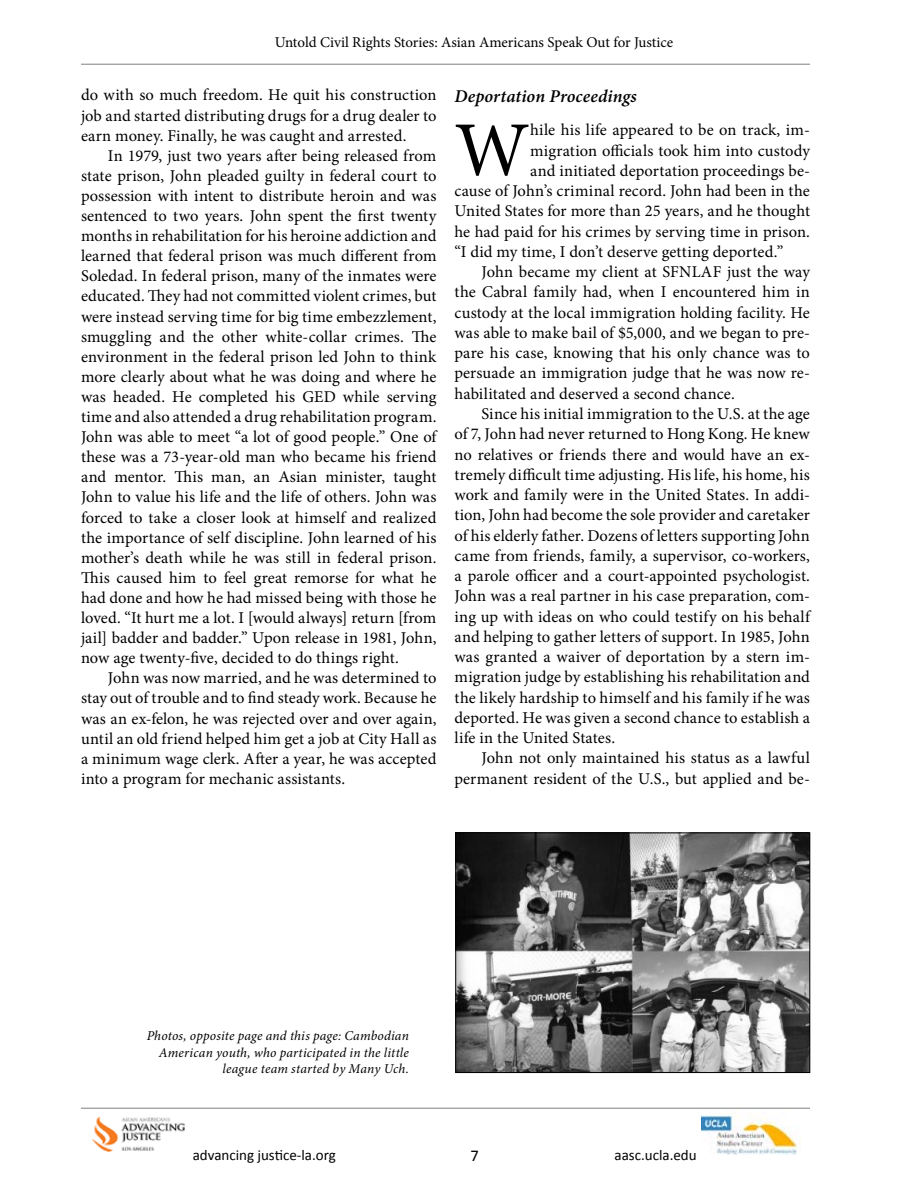
<style>
.page{position:relative;width:918px;height:1188px;background:#fff}
.page>*{position:absolute;margin:0;border:0;box-sizing:border-box;transform-origin:0 0}
.t1{font:77.4px "Minion Pro";color:#000}
.t2{font:italic 600 18px "Minion Pro";letter-spacing:.005em;color:#000}
.t3{font:16.5px/20.1px "Minion Pro";letter-spacing:.005em;color:#000;text-align:justify}
.t4{font:16.5px "Calibri";color:#000}
.t5{font:15px "Minion Pro";color:#000}
.t6{font:15px "Calibri";color:#000}
.t7{font:italic 13.5px/16.2px "Minion Pro";letter-spacing:.01em;color:#000;text-align:right}
</style>
<div class="page">
<img style="left:458px;top:835px;width:350px;height:236px">
<div style="left:456px;top:833px;width:354px;height:240px;border:1px solid #000"></div>
<hr style="left:81px;top:1108px;width:729px;height:1px;background:#000">
<img style="left:701px;top:1109px;width:99px;height:46px">
<img style="left:92px;top:1116px;width:93px;height:36px">
<hr style="left:81px;top:64px;width:729px;height:1px;background:#000">
<p class="t5" style="left:275px;top:32px;width:400px">Untold Civil Rights Stories: Asian Americans Speak Out for Justice</p>
<p class="t3" style="left:81px;top:85px;width:357px">do with so much freedom. He quit his construction job and started distributing drugs for a drug dealer to earn money. Finally, he was caught and arrested.</p>
<p class="t3" style="left:81px;top:146px;width:357px;text-indent:27px">In 1979, just two years after being released from state prison, John pleaded guilty in federal court to possession with intent to distribute heroin and was sentenced to two years. John spent the first twenty months in rehabilitation for his heroine addiction and learned that federal prison was much different from Soledad. In federal prison, many of the inmates were educated. They had not committed violent crimes, but were instead serving time for big time embezzlement, smuggling and the other white-collar crimes. The environment in the federal prison led John to think more clearly about what he was doing and where he was headed. He completed his GED while serving time and also attended a drug rehabilitation program.<br>John was able to meet “a lot of good people.” One of these was a 73-year-old man who became his friend and mentor. This man, an Asian minister, taught John to value his life and the life of others. John was forced to take a closer look at himself and realized the importance of self discipline. John learned of his mother’s death while he was still in federal prison.<br>This caused him to feel great remorse for what he had done and how he had missed being with those he loved. “It hurt me a lot. I [would always] return [from jail] badder and badder.” Upon release in 1981, John, now age twenty-five, decided to do things right.</p>
<p class="t3" style="left:81px;top:668px;width:357px;text-indent:27px">John was now married, and he was determined to stay out of trouble and to find steady work. Because he was an ex-felon, he was rejected over and over again, until an old friend helped him get a job at City Hall as a minimum wage clerk. After a year, he was accepted into a program for mechanic assistants.</p>
<p class="t2" style="left:454px;top:83px;width:184px">Deportation Proceedings</p>
<h1 class="t1" style="left:454px;top:98px;width:77px">W</h1>
<p class="t3" style="left:530px;top:120px;width:281px">hile his life appeared to be on track, im-</p>
<p class="t3" style="left:530px;top:140px;width:281px">migration officials took him into custody</p>
<p class="t3" style="left:530px;top:161px;width:281px">and initiated deportation proceedings be-</p>
<p class="t3" style="left:455px;top:181px;width:357px">cause of John’s criminal record. John had been in the</p>
<p class="t3" style="left:455px;top:201px;width:357px">United States for more than 25 years, and he thought</p>
<p class="t3" style="left:455px;top:221px;width:357px">he had paid for his crimes by serving time in prison.</p>
<p class="t3" style="left:455px;top:242px;width:330px">“I did my time, I don’t deserve getting deported.”</p>
<p class="t3" style="left:482px;top:262px;width:330px">John became my client at SFNLAF just the way</p>
<p class="t3" style="left:455px;top:282px;width:357px">the Cabral family had, when I encountered him in</p>
<p class="t3" style="left:455px;top:302px;width:357px">custody at the local immigration holding facility. He</p>
<p class="t3" style="left:455px;top:323px;width:357px">was able to make bail of $5,000, and we began to pre-</p>
<p class="t3" style="left:455px;top:343px;width:357px">pare his case, knowing that his only chance was to</p>
<p class="t3" style="left:455px;top:363px;width:357px">persuade an immigration judge that he was now re-</p>
<p class="t3" style="left:455px;top:384px;width:282px">habilitated and deserved a second chance.</p>
<p class="t3" style="left:482px;top:404px;width:330px">Since his initial immigration to the U.S. at the age</p>
<p class="t3" style="left:455px;top:424px;width:357px">of 7, John had never returned to Hong Kong. He knew</p>
<p class="t3" style="left:455px;top:444px;width:357px">no relatives or friends there and would have an ex-</p>
<p class="t3" style="left:455px;top:465px;width:357px">tremely difficult time adjusting. His life, his home, his</p>
<p class="t3" style="left:455px;top:485px;width:357px">work and family were in the United States. In addi-</p>
<p class="t3" style="left:455px;top:505px;width:357px">tion, John had become the sole provider and caretaker</p>
<p class="t3" style="left:455px;top:525px;width:357px">of his elderly father. Dozens of letters supporting John</p>
<p class="t3" style="left:455px;top:546px;width:357px">came from friends, family, a supervisor, co-workers,</p>
<p class="t3" style="left:455px;top:566px;width:357px">a parole officer and a court-appointed psychologist.</p>
<p class="t3" style="left:455px;top:586px;width:357px">John was a real partner in his case preparation, com-</p>
<p class="t3" style="left:455px;top:606px;width:357px">ing up with ideas on who could testify on his behalf</p>
<p class="t3" style="left:455px;top:627px;width:357px">and helping to gather letters of support. In 1985, John</p>
<p class="t3" style="left:455px;top:647px;width:357px">was granted a waiver of deportation by a stern im-</p>
<p class="t3" style="left:455px;top:667px;width:357px">migration judge by establishing his rehabilitation and</p>
<p class="t3" style="left:455px;top:687px;width:357px">the likely hardship to himself and his family if he was</p>
<p class="t3" style="left:455px;top:708px;width:357px">deported. He was given a second chance to establish a</p>
<p class="t3" style="left:455px;top:728px;width:162px">life in the United States.</p>
<p class="t3" style="left:482px;top:748px;width:330px">John not only maintained his status as a lawful</p>
<p class="t3" style="left:455px;top:768px;width:357px">permanent resident of the U.S., but applied and be-</p>
<p class="t7" style="left:147px;top:1028px;width:264px">Photos, opposite page and this page: Cambodian<br>American youth, who participated in the little league team started by Many Uch.</p>
<p class="t6" style="left:193px;top:1145px;width:145px">advancing justice-la.org</p>
<p class="t4" style="left:471px;top:1145px;width:10px">7</p>
<p class="t6" style="left:615px;top:1145px;width:84px">aasc.ucla.edu</p>
</div>
